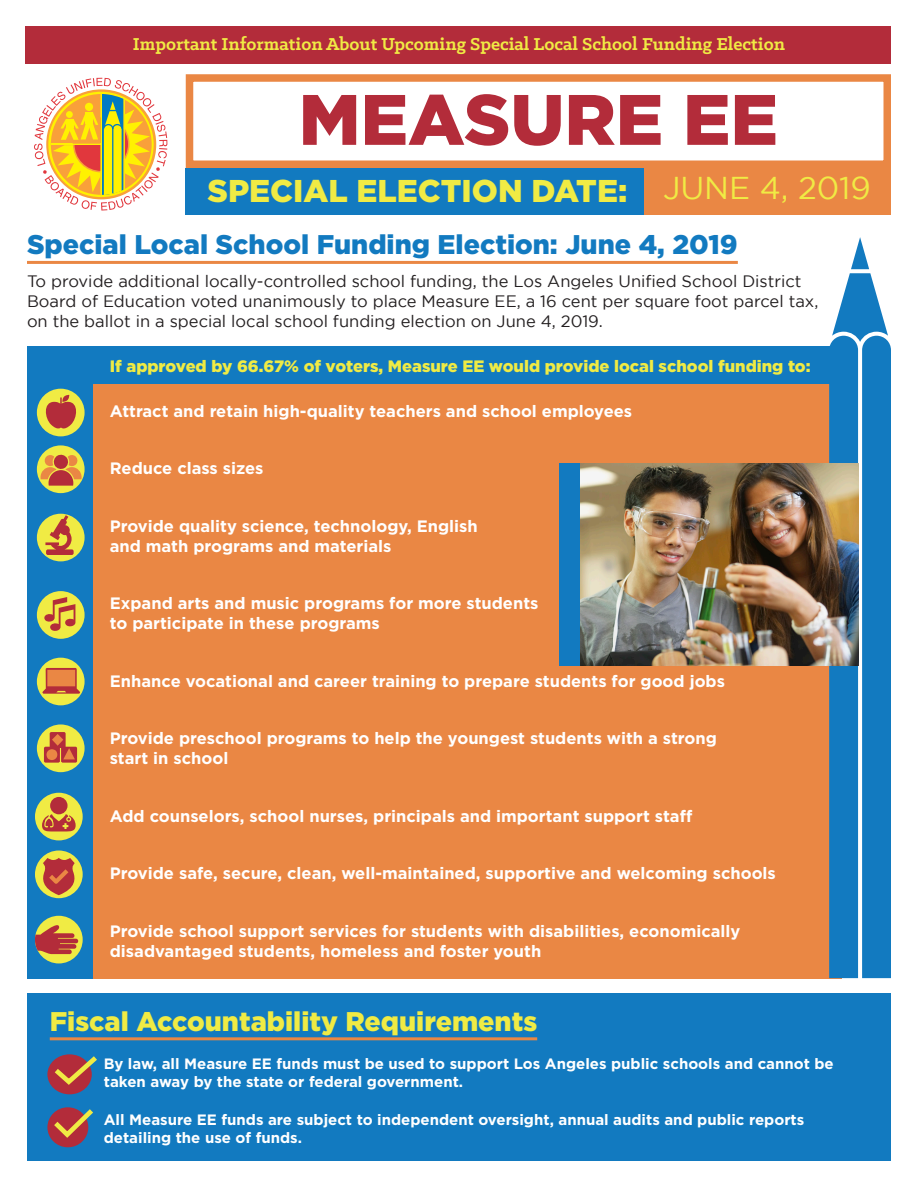
<style>
.page{position:relative;width:918px;height:1188px;background:#fff}
.page>*{position:absolute;margin:0;border:0;box-sizing:border-box;transform-origin:0 0}
.t1{font:900 71.25px "Gotham";color:#b32c3a}
.t2{font:900 31.5px "Gotham";color:#f0eb44}
.t3{font:31.5px "Gotham";color:#f0eb44}
.t4{font:900 27px "Gotham";color:#127ac0}
.t5{font:900 27px "Gotham";color:#f0eb44}
.t6{font:700 19.5px "Klinic Slab";color:#f0eb44}
.t7{font:700 16.5px/19.8px "Gotham";color:#fff}
.t8{font:16.5px/19.8px "Gotham";color:#231f20}
.t9{font:900 16.5px "Gotham";color:#f0eb44}
.t10{font:700 15px/18px "Gotham";color:#fff}
</style>
<div class="page">
<hr style="left:27px;top:261px;width:711px;height:3px;background:#ea8744">
<div style="left:25px;top:26px;width:866px;height:37px;background:#b32c3a"></div>
<div style="left:27px;top:362px;width:814px;height:616px;background:#ea8744"></div>
<div style="left:27px;top:362px;width:65px;height:616px;background:#127ac0"></div>
<svg style="left:829px;top:237px;width:62px;height:741px"></svg>
<div style="left:35px;top:916px;width:48px;height:47px;background:#f0eb44;border-radius:50%"></div>
<svg style="left:35px;top:924px;width:43px;height:30px"></svg>
<div style="left:37px;top:389px;width:48px;height:47px;background:#f0eb44;border-radius:50%"></div>
<svg style="left:43px;top:395px;width:36px;height:36px"></svg>
<div style="left:37px;top:724px;width:48px;height:48px;background:#f0eb44;border-radius:50%"></div>
<svg style="left:44px;top:732px;width:33px;height:31px"></svg>
<div style="left:37px;top:658px;width:48px;height:47px;background:#f0eb44;border-radius:50%"></div>
<svg style="left:42px;top:668px;width:38px;height:26px"></svg>
<div style="left:37px;top:445px;width:48px;height:48px;background:#f0eb44;border-radius:50%"></div>
<svg style="left:41px;top:454px;width:41px;height:32px"></svg>
<div style="left:37px;top:514px;width:48px;height:47px;background:#f0eb44;border-radius:50%"></div>
<svg style="left:45px;top:515px;width:29px;height:40px"></svg>
<div style="left:27px;top:346px;width:814px;height:38px;background:#127ac0"></div>
<div style="left:37px;top:591px;width:48px;height:48px;background:#f0eb44;border-radius:50%"></div>
<svg style="left:44px;top:597px;width:31px;height:34px"></svg>
<div style="left:35px;top:793px;width:48px;height:47px;background:#f0eb44;border-radius:50%"></div>
<svg style="left:42px;top:814px;width:34px;height:18px"></svg>
<div style="left:50px;top:797px;width:18px;height:17px;background:#b32c3a;border-radius:50%"></div>
<div style="left:559px;top:463px;width:299px;height:202px;background:#127ac0"></div>
<img style="left:581px;top:463px;width:277px;height:202px">
<div style="left:27px;top:994px;width:864px;height:167px;background:#127ac0"></div>
<hr style="left:50px;top:1037px;width:487px;height:3px;background:#ea8744">
<div style="left:47px;top:1054px;width:45px;height:40px;background:#b32c3a;border-radius:50%"></div>
<svg style="left:50px;top:1054px;width:47px;height:34px"></svg>
<div style="left:47px;top:1107px;width:41px;height:40px;background:#b32c3a;border-radius:50%"></div>
<svg style="left:49px;top:1107px;width:44px;height:34px"></svg>
<div style="left:186px;top:74px;width:705px;height:94px;border:8px solid #ea8744"></div>
<div style="left:186px;top:168px;width:705px;height:47px;background:#127ac0"></div>
<div style="left:645px;top:162px;width:246px;height:53px;background:#ea8744"></div>
<svg style="left:34px;top:78px;width:133px;height:133px"></svg>
<div style="left:35px;top:851px;width:48px;height:47px;background:#f0eb44;border-radius:50%"></div>
<svg style="left:41px;top:858px;width:35px;height:37px"></svg>
<p class="t6" style="left:133px;top:31px;width:654px">Important Information About Upcoming Special Local School Funding Election</p>
<p class="t1" style="left:299px;top:78px;width:481px">MEASURE EE</p>
<p class="t2" style="left:207px;top:172px;width:421px">SPECIAL ELECTION DATE:</p>
<p class="t3" style="left:663px;top:170px;width:209px">JUNE 4, 2019</p>
<p class="t4" style="left:27px;top:229px;width:712px">Special Local School Funding Election: June 4, 2019</p>
<p class="t8" style="left:27px;top:271px;width:793px">To provide additional locally-controlled school funding, the Los Angeles Unified School District<br>Board of Education voted unanimously to place Measure EE, a 16 cent per square foot parcel tax, on the ballot in a special local school funding election on June 4, 2019.</p>
<p class="t9" style="left:110px;top:357px;width:702px">If approved by 66.67% of voters, Measure EE would provide local school funding to:</p>
<p class="t7" style="left:110px;top:400px;width:524px">Attract and retain high-quality teachers and school employees</p>
<p class="t7" style="left:110px;top:458px;width:155px">Reduce class sizes</p>
<p class="t7" style="left:110px;top:516px;width:369px">Provide quality science, technology, English and math programs and materials</p>
<p class="t7" style="left:110px;top:593px;width:430px">Expand arts and music programs for more students to participate in these programs</p>
<p class="t7" style="left:110px;top:670px;width:617px">Enhance vocational and career training to prepare students for good jobs</p>
<p class="t7" style="left:110px;top:728px;width:609px">Provide preschool programs to help the youngest students with a strong start in school</p>
<p class="t7" style="left:110px;top:805px;width:584px">Add counselors, school nurses, principals and important support staff</p>
<p class="t7" style="left:110px;top:863px;width:668px">Provide safe, secure, clean, well-maintained, supportive and welcoming schools</p>
<p class="t7" style="left:110px;top:921px;width:632px">Provide school support services for students with disabilities, economically disadvantaged students, homeless and foster youth</p>
<p class="t5" style="left:50px;top:1005px;width:489px">Fiscal Accountability Requirements</p>
<p class="t10" style="left:104px;top:1054px;width:732px">By law, all Measure EE funds must be used to support Los Angeles public schools and cannot be taken away by the state or federal government.</p>
<p class="t10" style="left:104px;top:1110px;width:702px">All Measure EE funds are subject to independent oversight, annual audits and public reports detailing the use of funds.</p>
</div>
